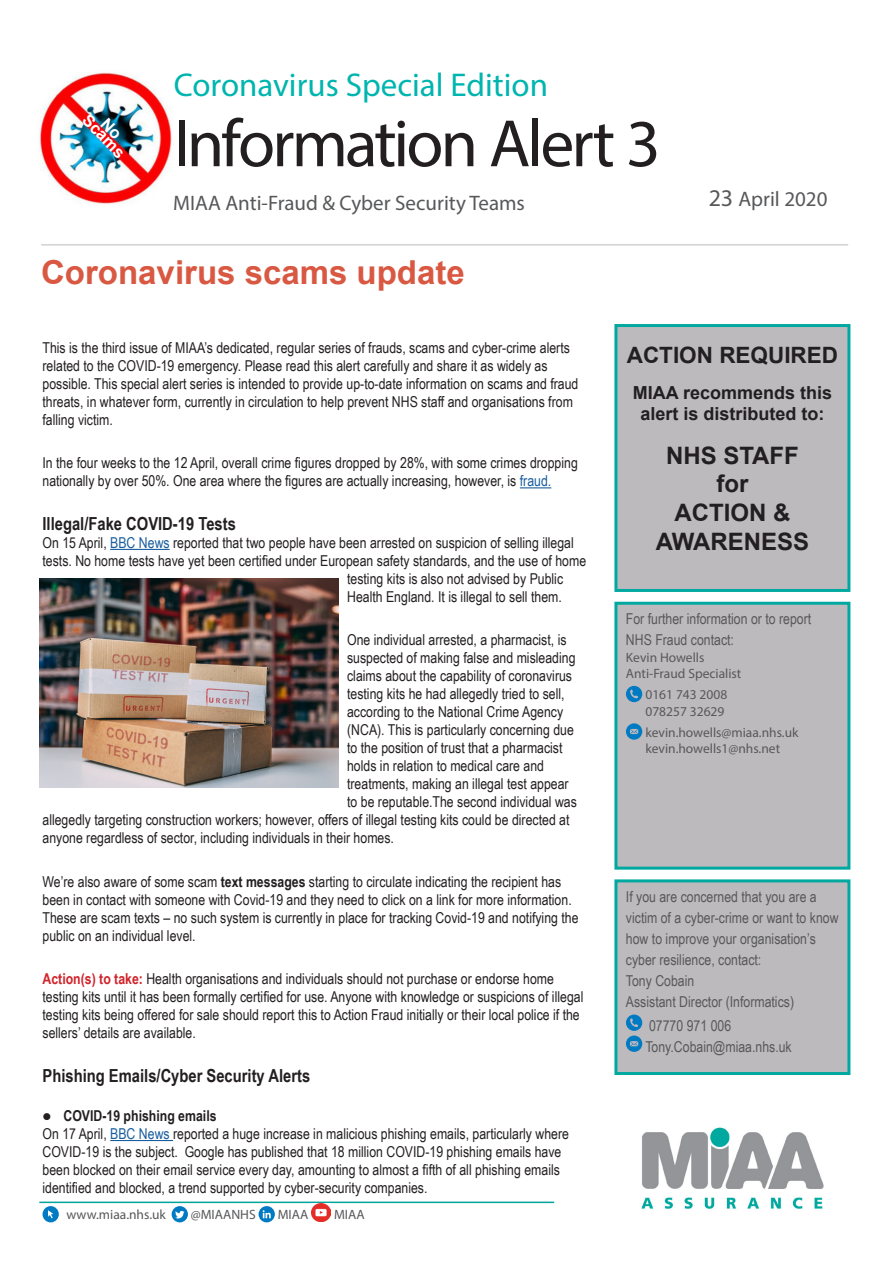
<style>
.page{position:relative;width:893px;height:1263px;background:#fff}
.page>*{position:absolute;margin:0;border:0;box-sizing:border-box;transform-origin:0 0}
.t1{font:67.5px "Myriad Pro";letter-spacing:-.04em;color:#231f20}
.t2{font:33px "Myriad Pro";color:#00b5af}
.t3{font:700 33px "Arial";color:#d95842}
.t4{font:700 24px/28.8px "Arial";color:#231f20;text-align:center}
.t5{font:700 22.5px "Arial";color:#231f20}
.t6{font:21px "Myriad Pro";color:#57585a}
.t7{font:700 18px "Arial Narrow";color:#231f20}
.t8{font:700 18px/21.6px "Arial";color:#231f20;text-align:center}
.t9{font:700 16.5px "Arial";color:#fff}
.t10{font:15px/18px "Arial Narrow";color:#231f20}
.t11{font:15px/21px "Arial Narrow";color:#57585a}
.t12{font:13.5px/16.5px "Myriad Pro";color:#57585a}
.s1{font-size:24px}
.s2{color:#175d9e}
.s3{font-weight:700}
.s4{font-weight:700;color:#d1232a}
</style>
<div class="page">
<hr style="left:41px;top:244px;width:807px;height:2px;background:#d1d2d4">
<hr style="left:520px;top:487px;width:31px;height:1px;background:#175d9e">
<hr style="left:110px;top:549px;width:60px;height:1px;background:#175d9e">
<hr style="left:110px;top:1140px;width:63px;height:1px;background:#175d9e">
<svg style="left:43px;top:1206px;width:16px;height:16px"></svg>
<div style="left:172px;top:1206px;width:16px;height:16px;background:#007ac2;border-radius:50%"></div>
<svg style="left:175px;top:1211px;width:9px;height:7px"></svg>
<svg style="left:259px;top:1206px;width:16px;height:16px"></svg>
<svg style="left:263px;top:1210px;width:8px;height:8px"></svg>
<hr style="left:39px;top:1201px;width:515px;height:2px;background:#00a499">
<img style="left:312px;top:1203px;width:18px;height:19px">
<div style="left:616px;top:326px;width:233px;height:264px;background:#bdbabe"></div>
<div style="left:614px;top:324px;width:236px;height:268px;border:3px solid #00a9a0"></div>
<div style="left:616px;top:603px;width:233px;height:265px;background:#bdbabe"></div>
<svg style="left:626px;top:686px;width:16px;height:16px"></svg>
<svg style="left:626px;top:723px;width:16px;height:17px"></svg>
<div style="left:614px;top:602px;width:236px;height:268px;border:3px solid #00a9a0"></div>
<img style="left:641px;top:1127px;width:183px;height:82px">
<img style="left:40px;top:72px;width:132px;height:132px">
<div style="left:616px;top:881px;width:233px;height:192px;background:#bdbabe"></div>
<svg style="left:626px;top:1014px;width:16px;height:38px"></svg>
<div style="left:614px;top:879px;width:236px;height:196px;border:3px solid #00a9a0"></div>
<img style="left:39px;top:579px;width:300px;height:208px">
<svg style="left:100px;top:118px;width:21px;height:22px"></svg>
<p class="t9" style="left:94px;top:109px;width:55px;rotate:46deg">Scams</p>
<p class="t2" style="left:174px;top:65px;width:376px">Coronavirus Special Edition</p>
<p class="t1" style="left:174px;top:102px;width:488px">Information Alert 3</p>
<p class="t6" style="left:173px;top:190px;width:353px">MIAA Anti-Fraud &amp; Cyber Security Teams</p>
<p class="t3" style="left:41px;top:249px;width:425px">Coronavirus scams update</p>
<p class="t6" style="left:709px;top:186px;width:120px"><span class="s1">23</span> April 2020</p>
<p class="t10" style="left:43px;top:338px;width:537px">This is the third issue of MIAA’s dedicated, regular series of frauds, scams and cyber-crime alerts related to the COVID-19 emergency. Please read this alert carefully and share it as widely as possible. This special alert series is intended to provide up-to-date information on scams and fraud threats, in whatever form, currently in circulation to help prevent NHS staff and organisations from falling victim.</p>
<p class="t10" style="left:43px;top:453px;width:537px">In the four weeks to the 12 April, overall crime figures dropped by 28%, with some crimes dropping nationally by over 50%. One area where the figures are actually increasing, however, is <span class="s2">fraud.</span></p>
<p class="t7" style="left:43px;top:510px;width:195px">Illegal/Fake COVID-19 Tests</p>
<p class="t10" style="left:43px;top:533px;width:533px">On 15 April, <span class="s2">BBC News</span> reported that two people have been arrested on suspicion of selling illegal</p>
<p class="t10" style="left:43px;top:551px;width:545px">tests. No home tests have yet been certified under European safety standards, and the use of home</p>
<p class="t10" style="left:347px;top:569px;width:218px">testing kits is also not advised by Public</p>
<p class="t10" style="left:347px;top:587px;width:216px">Health England. It is illegal to sell them.</p>
<p class="t10" style="left:347px;top:630px;width:221px">One individual arrested, a pharmacist, is</p>
<p class="t10" style="left:347px;top:648px;width:230px">suspected of making false and misleading</p>
<p class="t10" style="left:347px;top:666px;width:226px">claims about the capability of coronavirus</p>
<p class="t10" style="left:347px;top:684px;width:219px">testing kits he had allegedly tried to sell,</p>
<p class="t10" style="left:347px;top:702px;width:218px">according to the National Crime Agency</p>
<p class="t10" style="left:347px;top:720px;width:228px">(NCA). This is particularly concerning due</p>
<p class="t10" style="left:347px;top:738px;width:217px">to the position of trust that a pharmacist</p>
<p class="t10" style="left:347px;top:756px;width:198px">holds in relation to medical care and</p>
<p class="t10" style="left:347px;top:774px;width:223px">treatments, making an illegal test appear</p>
<p class="t10" style="left:347px;top:792px;width:231px">to be reputable.The second individual was</p>
<p class="t10" style="left:43px;top:810px;width:528px">allegedly targeting construction workers; however, offers of illegal testing kits could be directed at</p>
<p class="t10" style="left:43px;top:828px;width:353px">anyone regardless of sector, including individuals in their homes.</p>
<p class="t10" style="left:43px;top:872px;width:537px">We’re also aware of some scam <span class="s3">text messages</span> starting to circulate indicating the recipient has been in contact with someone with Covid-19 and they need to click on a link for more information.<br>These are scam texts – no such system is currently in place for tracking Covid-19 and notifying the public on an individual level.</p>
<p class="t10" style="left:43px;top:969px;width:542px"><span class="s4">Action(s) to take:</span> Health organisations and individuals should not purchase or endorse home testing kits until it has been formally certified for use. Anyone with knowledge or suspicions of illegal testing kits being offered for sale should report this to Action Fraud initially or their local police if the sellers’ details are available.</p>
<p class="t7" style="left:43px;top:1062px;width:269px">Phishing Emails/Cyber Security Alerts</p>
<p class="t10" style="left:43px;top:1106px;width:528px">● <span class="s3">COVID-19 phishing emails<br></span>On 17 April, <span class="s2">BBC News</span> reported a huge increase in malicious phishing emails, particularly where COVID-19 is the subject. Google has published that 18 million COVID-19 phishing emails have been blocked on their email service every day, amounting to almost a fifth of all phishing emails identified and blocked, a trend supported by cyber-security companies.</p>
<p class="t12" style="left:67px;top:1206px;width:101px">www.miaa.nhs.uk</p>
<p class="t12" style="left:191px;top:1206px;width:66px">@MIAANHS</p>
<p class="t12" style="left:278px;top:1206px;width:32px">MIAA</p>
<p class="t12" style="left:334px;top:1206px;width:32px">MIAA</p>
<p class="t5" style="left:627px;top:339px;width:213px">ACTION REQUIRED</p>
<p class="t8" style="left:633px;top:382px;width:201px">MIAA recommends this alert is distributed to:</p>
<p class="t4" style="left:666px;top:441px;width:134px">NHS STAFF</p>
<p class="t4" style="left:716px;top:470px;width:33px">for</p>
<p class="t4" style="left:656px;top:499px;width:155px">ACTION &amp;<br>AWARENESS</p>
<p class="t11" style="left:626px;top:608px;width:187px">For further information or to report<br>NHS Fraud contact:</p>
<p class="t12" style="left:626px;top:649px;width:80px">Kevin Howells</p>
<p class="t12" style="left:626px;top:665px;width:117px">Anti-Fraud Specialist</p>
<p class="t12" style="left:645px;top:686px;width:83px">0161 743 2008<br>078257 32629</p>
<p class="t12" style="left:645px;top:724px;width:155px">kevin.howells@miaa.nhs.uk kevin.howells1@nhs.net</p>
<p class="t11" style="left:626px;top:885px;width:214px">If you are concerned that you are a victim of a cyber-crime or want to know how to improve your organisation’s cyber resilience, contact:</p>
<p class="t11" style="left:626px;top:969px;width:170px">Tony Cobain<br>Assistant Director (Informatics)</p>
<p class="t11" style="left:649px;top:1014px;width:84px">07770 971 006</p>
<p class="t11" style="left:645px;top:1035px;width:148px">Tony.Cobain@miaa.nhs.uk</p>
</div>
